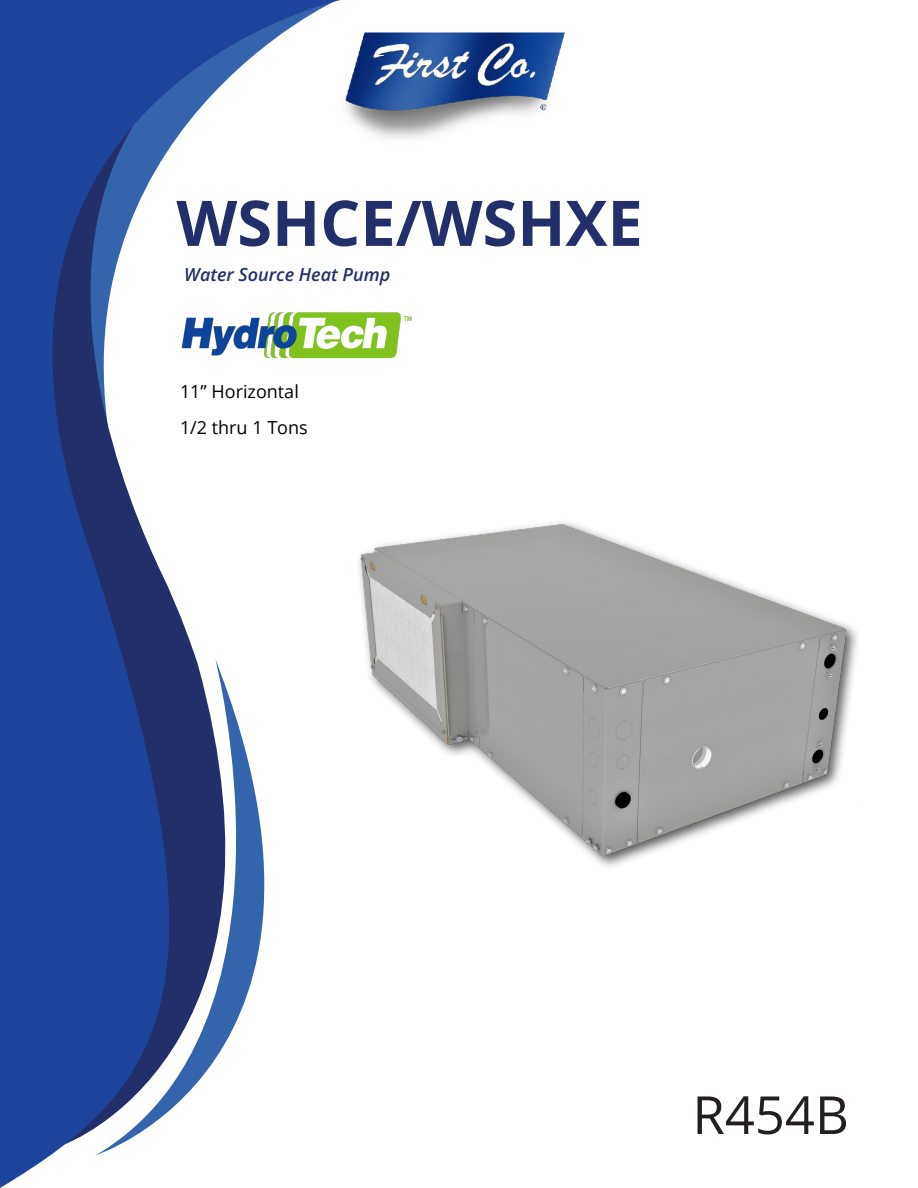
<style>
.page{position:relative;width:918px;height:1188px;background:#fff}
.page>*{position:absolute;margin:0;border:0;box-sizing:border-box;transform-origin:0 0}
.t1{font:700 63px "Open Sans";color:#232f6a}
.t2{font:52.5px "Open Sans";color:#231f20}
.t3{font:18px "Open Sans";color:#000}
.t4{font:italic 18px "Open Sans";color:#232f6a}
</style>
<div class="page">
<img style="left:359px;top:522px;width:498px;height:345px">
<img style="left:341px;top:312px;width:71px;height:47px">
<svg style="left:359px;top:659px;width:15px;height:208px"></svg>
<svg style="left:0;top:0;width:341px;height:1188px"></svg>
<img style="left:322px;top:0;width:243px;height:173px">
<p class="t1" style="left:176px;top:179px;width:468px">WSHCE/WSHXE</p>
<p class="t4" style="left:184px;top:262px;width:208px">Water Source Heat Pump</p>
<p class="t3" style="left:180px;top:379px;width:120px">11” Horizontal</p>
<p class="t3" style="left:180px;top:415px;width:129px">1/2 thru 1 Tons</p>
<p class="t2" style="left:692px;top:1079px;width:158px">R454B</p>
</div>
